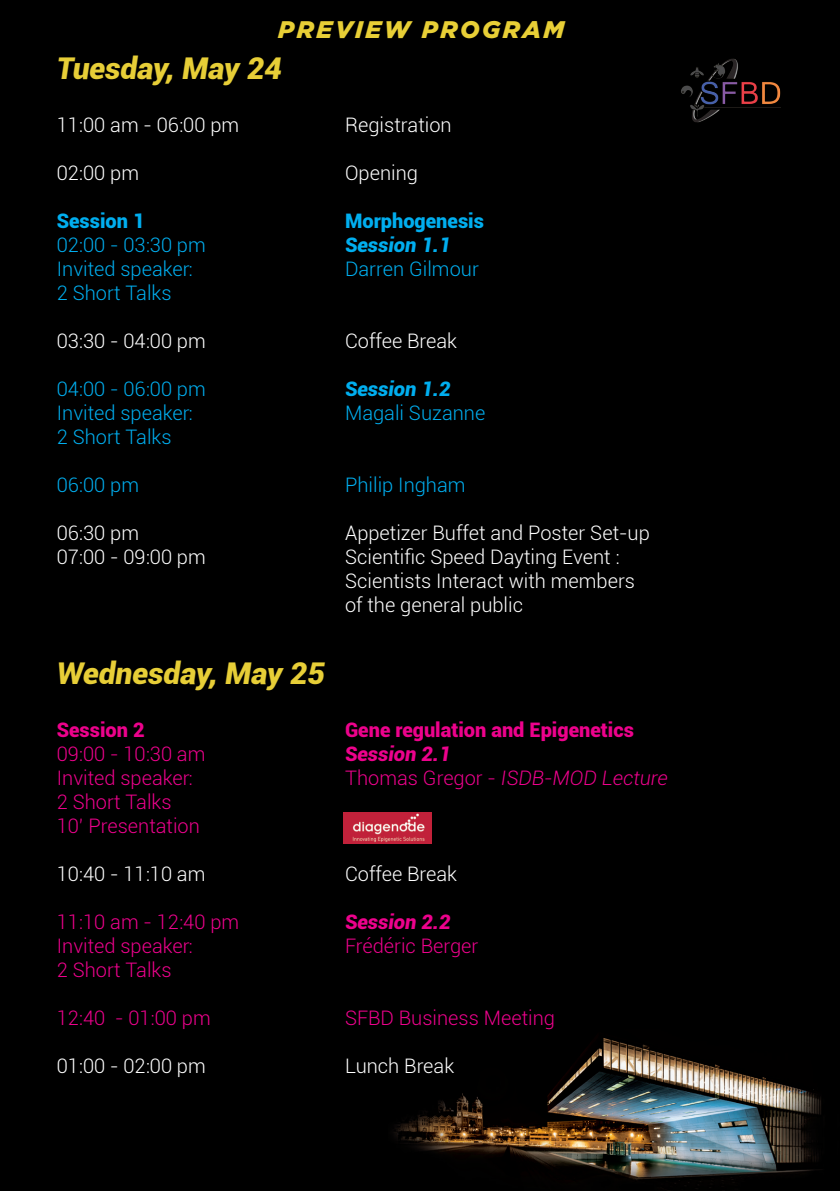
<style>
.page{position:relative;width:840px;height:1191px;background:#fff}
.page>*{position:absolute;margin:0;border:0;box-sizing:border-box;transform-origin:0 0}
.t1{font:italic 900 30px "Roboto";color:#e7ce37}
.t2{font:italic 900 24px "Gotham";letter-spacing:.1em;color:#e8cf36}
.t3{font:300 20px "Roboto";color:#fff}
.t4{font:300 20px "Roboto";color:#ed028c}
.t5{font:300 20px "Roboto";color:#00aeef}
.t6{font:900 20px "Roboto";color:#ed028c}
.t7{font:italic 300 20px "Roboto";color:#ed028c}
.t8{font:900 20px "Roboto";color:#00aeef}
.t9{font:italic 900 20px "Roboto";color:#00aeef}
.t10{font:italic 900 20px "Roboto";color:#ed028c}
.s1{font-style:normal}
</style>
<div class="page">
<div style="left:0;top:0;width:839px;height:1191px;background:#000"></div>
<img style="left:393px;top:1061px;width:428px;height:127px">
<div style="left:31px;top:28px;width:662px;height:1075px;background:#000"></div>
<img style="left:681px;top:58px;width:100px;height:65px">
<img style="left:343px;top:812px;width:88px;height:31px">
<p class="t2" style="left:278px;top:13px;width:287px">PREVIEW PROGRAM</p>
<p class="t1" style="left:57px;top:47px;width:226px">Tuesday, May 24</p>
<p class="t3" style="left:57px;top:111px;width:184px">11:00 am - 06:00 pm</p>
<p class="t3" style="left:345px;top:111px;width:108px">Registration</p>
<p class="t3" style="left:57px;top:159px;width:84px">02:00 pm</p>
<p class="t3" style="left:345px;top:159px;width:74px">Opening</p>
<p class="t8" style="left:57px;top:207px;width:89px">Session 1</p>
<p class="t8" style="left:345px;top:207px;width:140px">Morphogenesis</p>
<p class="t5" style="left:57px;top:231px;width:150px">02:00 - 03:30 pm</p>
<p class="t9" style="left:345px;top:231px;width:107px">Session 1.1</p>
<p class="t5" style="left:57px;top:255px;width:137px">Invited speaker:</p>
<p class="t5" style="left:345px;top:255px;width:135px">Darren Gilmour</p>
<p class="t5" style="left:57px;top:279px;width:116px">2 Short Talks</p>
<p class="t3" style="left:57px;top:327px;width:150px">03:30 - 04:00 pm</p>
<p class="t3" style="left:345px;top:327px;width:113px">Coffee Break</p>
<p class="t5" style="left:57px;top:375px;width:150px">04:00 - 06:00 pm</p>
<p class="t9" style="left:345px;top:375px;width:107px">Session 1.2</p>
<p class="t5" style="left:57px;top:399px;width:137px">Invited speaker:</p>
<p class="t5" style="left:345px;top:399px;width:142px">Magali Suzanne</p>
<p class="t5" style="left:57px;top:423px;width:116px">2 Short Talks</p>
<p class="t5" style="left:57px;top:471px;width:84px">06:00 pm</p>
<p class="t5" style="left:345px;top:471px;width:122px">Philip Ingham</p>
<p class="t3" style="left:57px;top:519px;width:84px">06:30 pm</p>
<p class="t3" style="left:345px;top:519px;width:306px">Appetizer Buffet and Poster Set-up</p>
<p class="t3" style="left:57px;top:543px;width:150px">07:00 - 09:00 pm</p>
<p class="t3" style="left:345px;top:543px;width:276px">Scientific Speed Dayting Event :</p>
<p class="t3" style="left:345px;top:567px;width:291px">Scientists Interact with members</p>
<p class="t3" style="left:345px;top:591px;width:179px">of the general public</p>
<p class="t1" style="left:57px;top:652px;width:269px">Wednesday, May 25</p>
<p class="t6" style="left:57px;top:716px;width:89px">Session 2</p>
<p class="t6" style="left:345px;top:716px;width:290px">Gene regulation and Epigenetics</p>
<p class="t4" style="left:57px;top:740px;width:150px">09:00 - 10:30 am</p>
<p class="t10" style="left:345px;top:740px;width:107px">Session 2.1</p>
<p class="t4" style="left:57px;top:764px;width:137px">Invited speaker:</p>
<p class="t7" style="left:345px;top:764px;width:324px"><span class="s1">Thomas Gregor -</span> ISDB-MOD Lecture</p>
<p class="t4" style="left:57px;top:788px;width:116px">2 Short Talks</p>
<p class="t4" style="left:57px;top:812px;width:144px">10’ Presentation</p>
<p class="t3" style="left:57px;top:860px;width:150px">10:40 - 11:10 am</p>
<p class="t3" style="left:345px;top:860px;width:113px">Coffee Break</p>
<p class="t4" style="left:57px;top:908px;width:184px">11:10 am - 12:40 pm</p>
<p class="t10" style="left:345px;top:908px;width:107px">Session 2.2</p>
<p class="t4" style="left:57px;top:932px;width:137px">Invited speaker:</p>
<p class="t4" style="left:345px;top:932px;width:135px">Frédéric Berger</p>
<p class="t4" style="left:57px;top:956px;width:116px">2 Short Talks</p>
<p class="t4" style="left:57px;top:1004px;width:155px">12:40 - 01:00 pm</p>
<p class="t4" style="left:345px;top:1004px;width:211px">SFBD Business Meeting</p>
<p class="t3" style="left:57px;top:1052px;width:150px">01:00 - 02:00 pm</p>
<p class="t3" style="left:345px;top:1052px;width:110px">Lunch Break</p>
</div>
